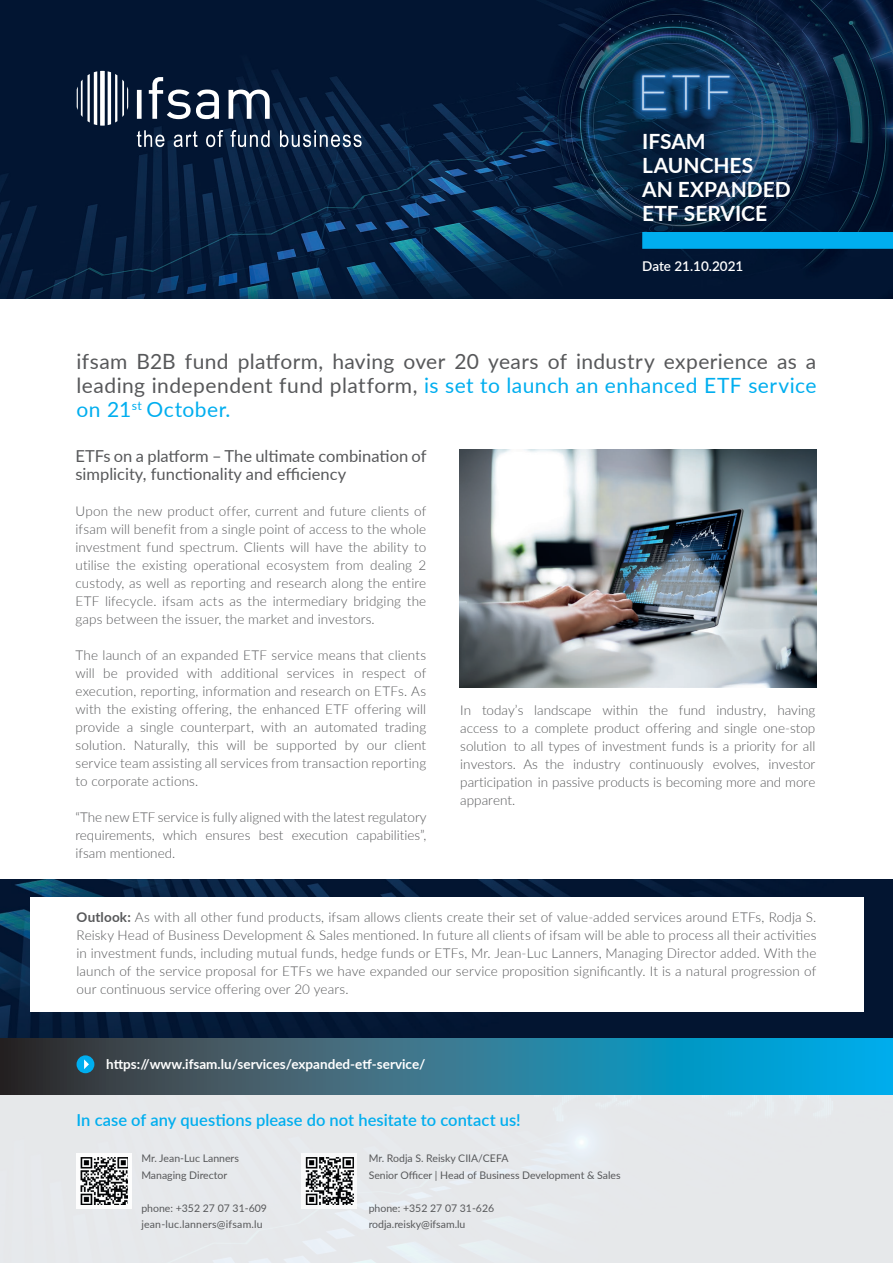
<style>
.page{position:relative;width:893px;height:1263px;background:#fff}
.page>*{position:absolute;margin:0;border:0;box-sizing:border-box;transform-origin:0 0}
.t1{font:21px/24px "Lato";letter-spacing:.02em;color:#57585a;text-align:justify}
.t2{font:700 21px/24px "Lato";color:#fff}
.t3{font:16.5px/18px "Lato";color:#57585a}
.t4{font:600 16.5px "Lato";letter-spacing:.005em;color:#00aeef}
.t5{font:300 13.5px/18px "Lato";letter-spacing:.005em;color:#57585a;text-align:justify}
.t6{font:700 13.5px "Lato";color:#fff}
.t7{font:600 13.5px "Lato";color:#fff}
.t8{font:10.5px/16.5px "Lato";color:#57585a}
.t9{font:10.5px/16.5px "Lato";letter-spacing:.02em;color:#57585a}
.s1{color:#00aeef}
.s2{font-weight:700}
</style>
<div class="page">
<img style="left:0;top:0;width:893px;height:299px">
<img style="left:0;top:879px;width:893px;height:159px">
<div style="left:30px;top:898px;width:833px;height:114px;background:#fff"></div>
<svg style="left:80px;top:1157px;width:48px;height:48px"></svg>
<div style="left:302px;top:1153px;width:55px;height:55px;background:linear-gradient(to right,#f8f9f9,#f8f8f9)"></div>
<img style="left:306px;top:1157px;width:47px;height:47px">
<svg style="left:0;top:1038px;width:893px;height:56px;background:#277590"></svg>
<div style="left:77px;top:1055px;width:17px;height:18px;background:#00aeef;border-radius:50%"></div>
<svg style="left:84px;top:1059px;width:5px;height:10px"></svg>
<img style="left:460px;top:449px;width:356px;height:238px">
<div style="left:643px;top:233px;width:249px;height:15px;background:#00aeef"></div>
<div style="left:642px;top:232px;width:251px;height:17px;border:2px solid #00aeef"></div>
<svg style="left:137px;top:77px;width:133px;height:42px"></svg>
<svg style="left:77px;top:71px;width:51px;height:55px"></svg>
<svg style="left:137px;top:130px;width:225px;height:17px;background:#42536b"></svg>
<img style="left:630px;top:65px;width:111px;height:53px">
<h1 class="t2" style="left:642px;top:128px;width:150px">IFSAM<br>LAUNCHES<br>AN EXPANDED<br>ETF SERVICE</h1>
<p class="t7" style="left:642px;top:256px;width:103px">Date 21.10.2021</p>
<h1 class="t1" style="left:77px;top:348px;width:741px">ifsam B2B fund platform, having over 20 years of industry experience as a leading independent fund platform, <span class="s1">is set to launch an enhanced ETF service on 21</span><sup>st</sup> <span class="s1">October.</span></h1>
<p class="t3" style="left:75px;top:446px;width:353px">ETFs on a platform – The ultimate combination of simplicity, functionality and efficiency</p>
<p class="t5" style="left:75px;top:502px;width:352px">Upon the new product offer, current and future clients of ifsam will benefit from a single point of access to the whole investment fund spectrum. Clients will have the ability to utilise the existing operational ecosystem from dealing 2 custody, as well as reporting and research along the entire ETF lifecycle. ifsam acts as the intermediary bridging the gaps between the issuer, the market and investors.</p>
<p class="t5" style="left:75px;top:646px;width:352px">The launch of an expanded ETF service means that clients will be provided with additional services in respect of execution, reporting, information and research on ETFs. As with the existing offering, the enhanced ETF offering will provide a single counterpart, with an automated trading solution. Naturally, this will be supported by our client service team assisting all services from transaction reporting to corporate actions.</p>
<p class="t5" style="left:75px;top:808px;width:353px">“The new ETF service is fully aligned with the latest regulatory requirements, which ensures best execution capabilities”, ifsam mentioned.</p>
<p class="t5" style="left:460px;top:700px;width:357px">In today’s landscape within the fund industry, having access to a complete product offering and single one-stop solution to all types of investment funds is a priority for all investors. As the industry continuously evolves, investor participation in passive products is becoming more and more apparent.</p>
<p class="t5" style="left:77px;top:908px;width:741px"><span class="s2">Outlook:</span> As with all other fund products, ifsam allows clients create their set of value-added services around ETFs, Rodja S.<br>Reisky Head of Business Development &amp; Sales mentioned. In future all clients of ifsam will be able to process all their activities in investment funds, including mutual funds, hedge funds or ETFs, Mr. Jean-Luc Lanners, Managing Director added. With the launch of the service proposal for ETFs we have expanded our service proposition significantly. It is a natural progression of our continuous service offering over 20 years.</p>
<p class="t6" style="left:106px;top:1054px;width:321px">https://www.ifsam.lu/services/expanded-etf-service/</p>
<p class="t4" style="left:77px;top:1108px;width:446px">In case of any questions please do not hesitate to contact us!</p>
<p class="t8" style="left:141px;top:1150px;width:99px">Mr. Jean-Luc Lanners<br>Managing Director</p>
<p class="t9" style="left:141px;top:1199px;width:127px">phone: +352 27 07 31-609 jean-luc.lanners@ifsam.lu</p>
<p class="t8" style="left:369px;top:1150px;width:254px">Mr. Rodja S. Reisky CIIA/CEFA<br>Senior Officer | Head of Business Development &amp; Sales</p>
<p class="t8" style="left:369px;top:1199px;width:127px">phone: +352 27 07 31-626 rodja.reisky@ifsam.lu</p>
</div>
